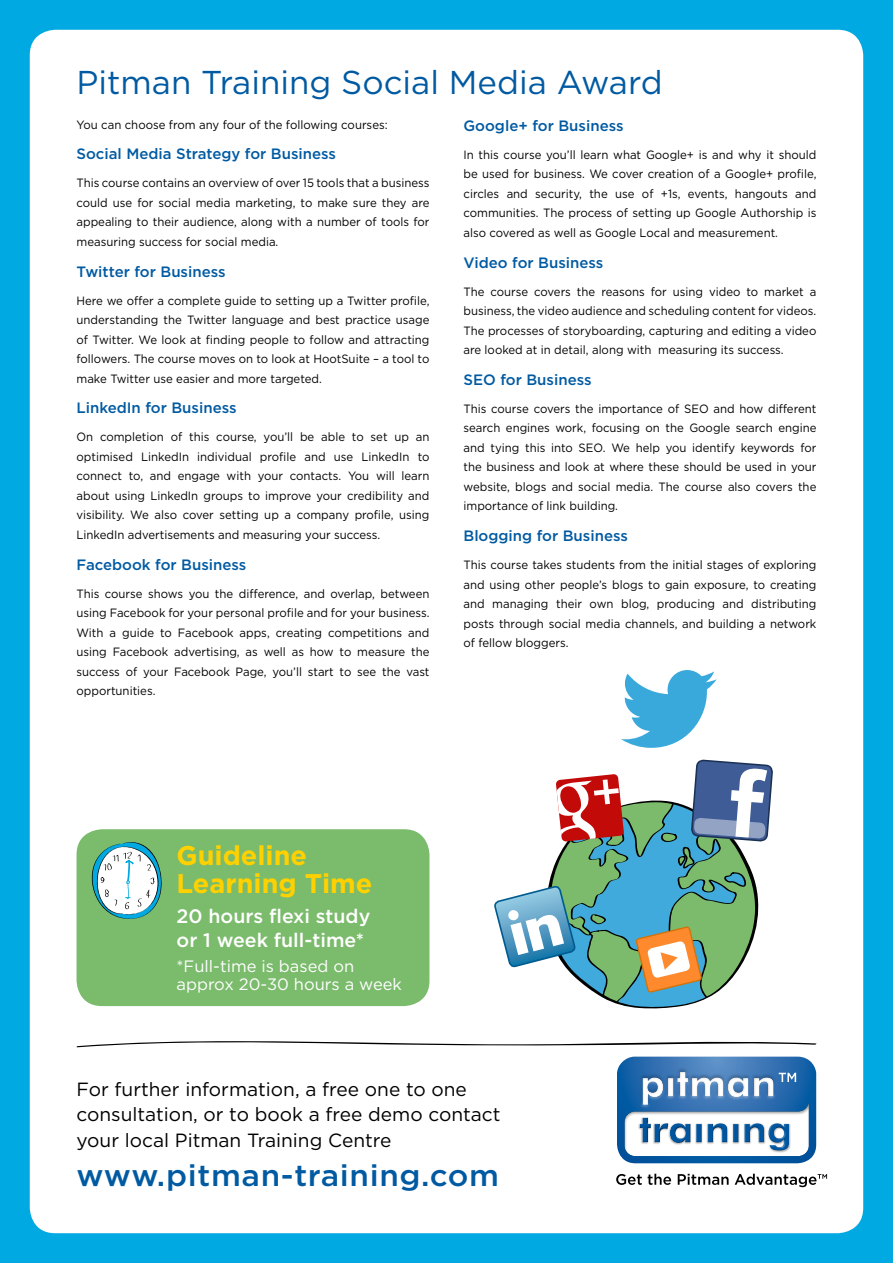
<style>
.page{position:relative;width:893px;height:1263px;background:#00a9e2}
.page>*{position:absolute;margin:0;border:0;box-sizing:border-box;transform-origin:0 0}
.t1{font:33px "Gotham";color:#005aa2}
.t2{font:500 30px "Gotham";letter-spacing:.02em;color:#005aa2;scale:1.05 1}
.t3{font:700 27px/28.5px "Gotham";color:#ffd100}
.t4{font:500 19.5px/24px "Gotham";color:#fff}
.t5{font:19.05px/25.2px "Gotham";color:#000}
.t6{font:16.5px/18px "Gotham";color:#fff}
.t7{font:500 15px "Gotham";color:#005aa2}
.t8{font:12px/19.5px "Gotham";color:#000;text-align:justify;scale:.95 1}
</style>
<div class="page">
<div style="left:30px;top:30px;width:833px;height:1203px;background:#fff;border-radius:26px"></div>
<svg style="left:616px;top:1174px;width:211px;height:13px"></svg>
<svg style="left:617px;top:1056px;width:199px;height:107px"></svg>
<svg style="left:77px;top:1041px;width:739px;height:6px"></svg>
<svg style="left:621px;top:670px;width:96px;height:78px"></svg>
<svg style="left:494px;top:759px;width:279px;height:250px"></svg>
<div style="left:77px;top:829px;width:352px;height:177px;background:#7bbb6c;border-radius:26px"></div>
<svg style="left:92px;top:842px;width:70px;height:77px"></svg>
<h1 class="t1" style="left:77px;top:62px;width:588px">Pitman Training Social Media Award</h1>
<p class="t8" style="left:77px;top:114px;width:329px">You can choose from any four of the following courses:</p>
<p class="t7" style="left:77px;top:144px;width:261px">Social Media Strategy for Business</p>
<p class="t8" style="left:77px;top:173px;width:373px">This course contains an overview of over 15 tools that a business could use for social media marketing, to make sure they are appealing to their audience, along with a number of tools for measuring success for social media.</p>
<p class="t7" style="left:77px;top:261px;width:151px">Twitter for Business</p>
<p class="t8" style="left:77px;top:290px;width:373px">Here we offer a complete guide to setting up a Twitter profile, understanding the Twitter language and best practice usage of Twitter. We look at finding people to follow and attracting followers. The course moves on to look at HootSuite – a tool to make Twitter use easier and more targeted.</p>
<p class="t7" style="left:77px;top:398px;width:162px">LinkedIn for Business</p>
<p class="t8" style="left:77px;top:427px;width:373px">On completion of this course, you’ll be able to set up an optimised LinkedIn individual profile and use LinkedIn to connect to, and engage with your contacts. You will learn about using LinkedIn groups to improve your credibility and visibility. We also cover setting up a company profile, using LinkedIn advertisements and measuring your success.</p>
<p class="t7" style="left:77px;top:554px;width:171px">Facebook for Business</p>
<p class="t8" style="left:77px;top:583px;width:373px">This course shows you the difference, and overlap, between using Facebook for your personal profile and for your business.<br>With a guide to Facebook apps, creating competitions and using Facebook advertising, as well as how to measure the success of your Facebook Page, you’ll start to see the vast opportunities.</p>
<p class="t7" style="left:463px;top:116px;width:162px">Google+ for Business</p>
<p class="t8" style="left:463px;top:145px;width:373px">In this course you’ll learn what Google+ is and why it should be used for business. We cover creation of a Google+ profile, circles and security, the use of +1s, events, hangouts and communities. The process of setting up Google Authorship is also covered as well as Google Local and measurement.</p>
<p class="t7" style="left:463px;top:253px;width:141px">Video for Business</p>
<p class="t8" style="left:463px;top:281px;width:373px">The course covers the reasons for using video to market a business, the video audience and scheduling content for videos.<br>The processes of storyboarding, capturing and editing a video are looked at in detail, along with measuring its success.</p>
<p class="t7" style="left:463px;top:370px;width:130px">SEO for Business</p>
<p class="t8" style="left:463px;top:399px;width:373px">This course covers the importance of SEO and how different search engines work, focusing on the Google search engine and tying this into SEO. We help you identify keywords for the business and look at where these should be used in your website, blogs and social media. The course also covers the importance of link building.</p>
<p class="t7" style="left:463px;top:526px;width:166px">Blogging for Business</p>
<p class="t8" style="left:463px;top:555px;width:373px">This course takes students from the initial stages of exploring and using other people’s blogs to gain exposure, to creating and managing their own blog, producing and distributing posts through social media channels, and building a network of fellow bloggers.</p>
<h3 class="t3" style="left:177px;top:841px;width:197px">Guideline<br>Learning Time</h3>
<h3 class="t4" style="left:177px;top:903px;width:195px">20 hours flexi study or 1 week full-time*</h3>
<h3 class="t6" style="left:177px;top:957px;width:227px">*Full-time is based on approx 20-30 hours a week</h3>
<h3 class="t5" style="left:77px;top:1076px;width:426px">For further information, a free one to one consultation, or to book a free demo contact your local Pitman Training Centre</h3>
<h2 class="t2" style="left:77px;top:1156px;width:404px">www.pitman-training.com</h2>
</div>
